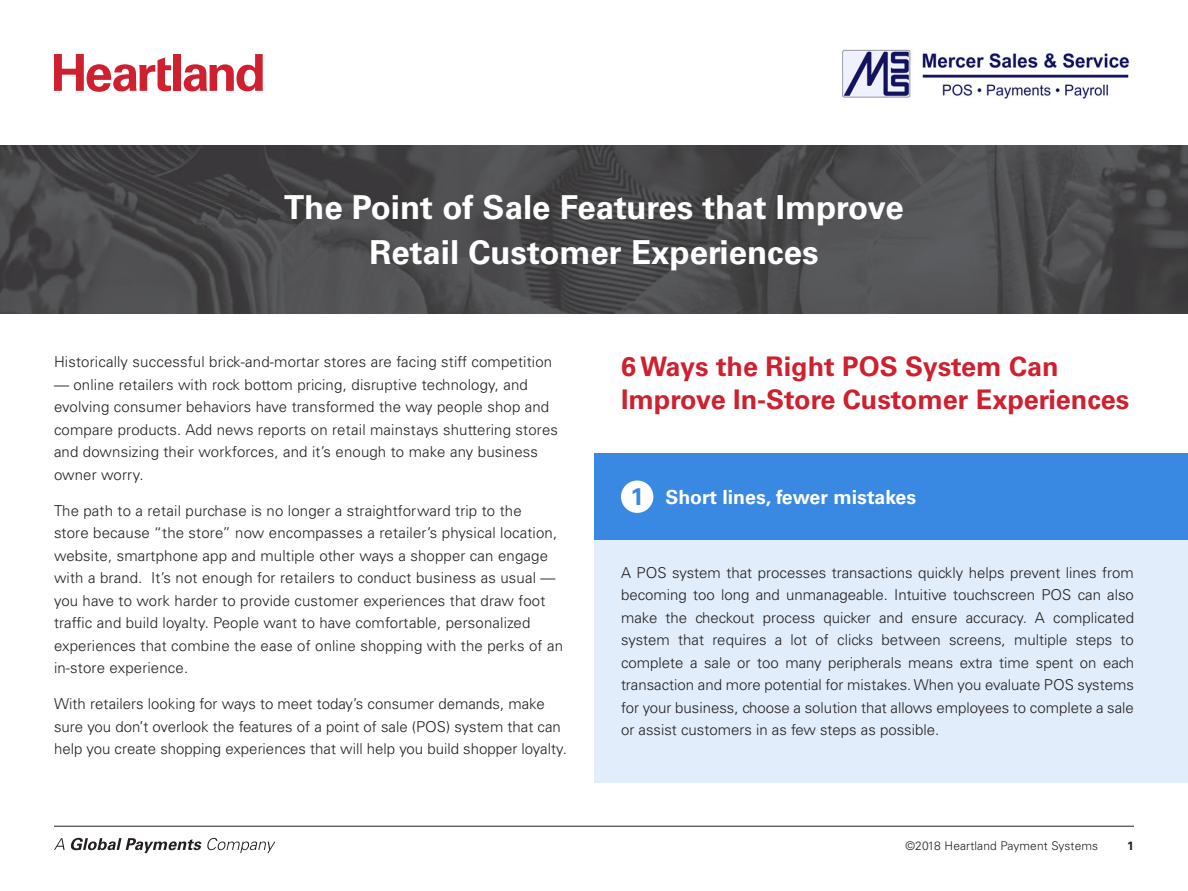
<style>
.page{position:relative;width:1188px;height:891px;background:#fff}
.page>*{position:absolute;margin:0;border:0;box-sizing:border-box;transform-origin:0 0}
.t1{font:700 33px/45px "Univers LT Std";color:#fff;text-align:center}
.t2{font:700 27px/32.4px "Univers LT Std";color:#cf202f}
.t3{font:700 24px "Univers LT Std";color:#3989e3}
.t4{font:700 19.5px "Univers LT Std";color:#fff}
.t5{font:300 15px/22.5px "Univers LT Std";letter-spacing:.01em;color:#231f20}
.t6{font:300 12px "Univers LT Std";letter-spacing:.01em;color:#231f20}
.t7{font:700 12px "Univers LT Std";color:#231f20}
</style>
<div class="page">
<img style="left:0;top:146px;width:1188px;height:167px">
<div style="left:594px;top:540px;width:594px;height:243px;background:#e1edfb"></div>
<div style="left:594px;top:454px;width:594px;height:86px;background:#3989e3"></div>
<svg style="left:54px;top:54px;width:117px;height:38px"></svg>
<div style="left:174px;top:54px;width:7px;height:37px;background:#cf202f"></div>
<svg style="left:184px;top:54px;width:79px;height:37px"></svg>
<hr style="left:54px;top:826px;width:1080px;height:1px;background:#231f20">
<svg style="left:54px;top:838px;width:11px;height:12px"></svg>
<svg style="left:71px;top:838px;width:204px;height:15px"></svg>
<div style="left:621px;top:481px;width:32px;height:32px;background:#fff;border-radius:50%"></div>
<img style="left:842px;top:49px;width:288px;height:50px">
<p class="t1" style="left:284px;top:185px;width:621px">The Point of Sale Features that Improve<br>Retail Customer Experiences</p>
<p class="t5" style="left:54px;top:351px;width:500px">Historically successful brick-and-mortar stores are facing stiff competition</p>
<p class="t5" style="left:54px;top:373px;width:506px">— online retailers with rock bottom pricing, disruptive technology, and evolving consumer behaviors have transformed the way people shop and compare products. Add news reports on retail mainstays shuttering stores and downsizing their workforces, and it’s enough to make any business owner worry.</p>
<p class="t5" style="left:54px;top:499px;width:511px">The path to a retail purchase is no longer a straightforward trip to the<br>store because “the store” now encompasses a retailer’s physical location, website, smartphone app and multiple other ways a shopper can engage with a brand. It’s not enough for retailers to conduct business as usual — you have to work harder to provide customer experiences that draw foot traffic and build loyalty. People want to have comfortable, personalized experiences that combine the ease of online shopping with the perks of an in-store experience.</p>
<p class="t5" style="left:54px;top:693px;width:514px">With retailers looking for ways to meet today’s consumer demands, make sure you don’t overlook the features of a point of sale (POS) system that can help you create shopping experiences that will help you build shopper loyalty.</p>
<p class="t2" style="left:621px;top:351px;width:510px">6 Ways the Right POS System Can<br>Improve In-Store Customer Experiences</p>
<p class="t3" style="left:631px;top:483px;width:15px">1</p>
<p class="t4" style="left:665px;top:485px;width:252px">Short lines, fewer mistakes</p>
<p class="t5" style="left:621px;top:561px;width:515px;text-align:justify">A POS system that processes transactions quickly helps prevent lines from becoming too long and unmanageable. Intuitive touchscreen POS can also make the checkout process quicker and ensure accuracy. A complicated system that requires a lot of clicks between screens, multiple steps to complete a sale or too many peripherals means extra time spent on each transaction and more potential for mistakes. When you evaluate POS systems for your business, choose a solution that allows employees to complete a sale or assist customers in as few steps as possible.</p>
<p class="t6" style="left:906px;top:838px;width:194px">©2018 Heartland Payment Systems</p>
<p class="t7" style="left:1127px;top:839px;width:8px">1</p>
</div>
